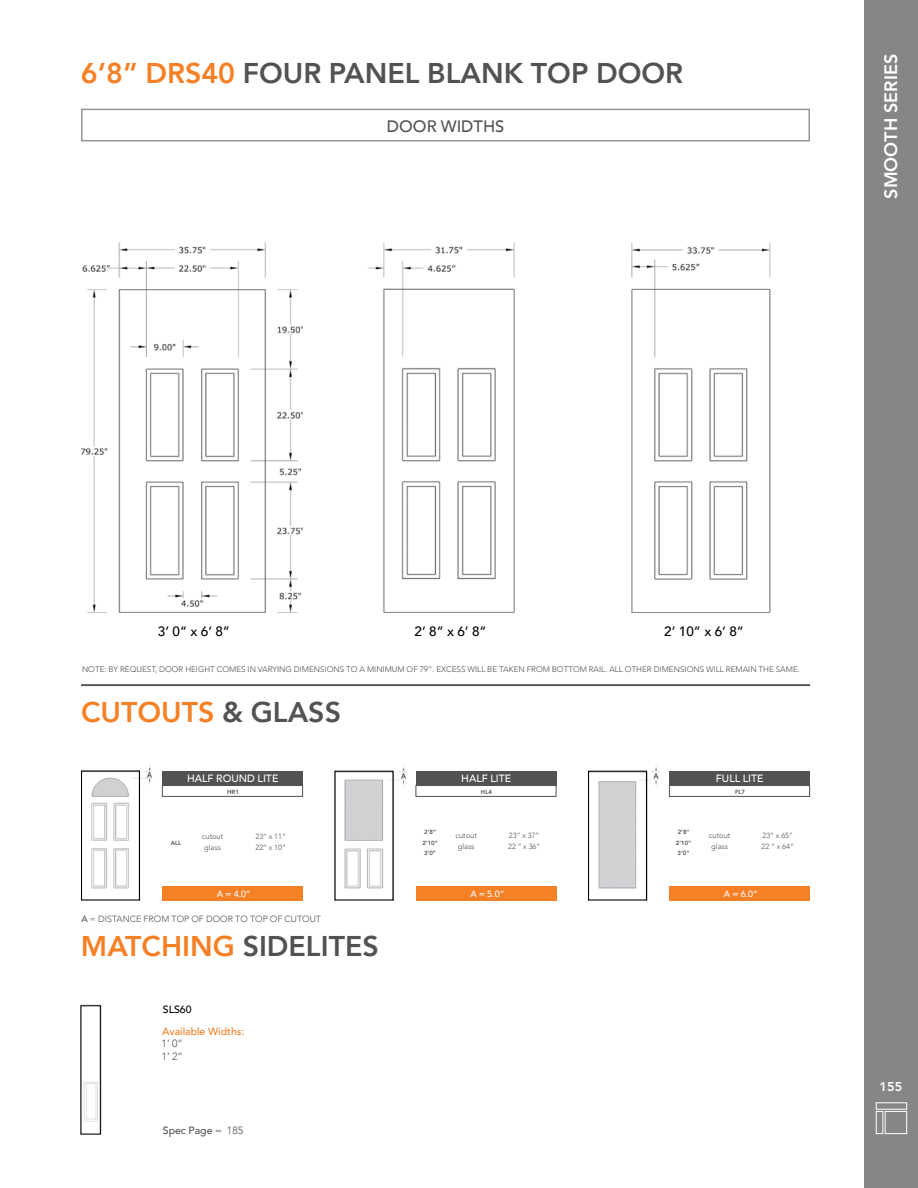
<style>
.page{position:relative;width:918px;height:1188px;background:#fff}
.page>*{position:absolute;margin:0;border:0;box-sizing:border-box;transform-origin:0 0}
.t1{font:800 28.5px "Avenir";color:#515254}
.t2{font:800 28.5px "Avenir";color:#f58025}
.t3{font:800 18px "Avenir";color:#fff}
.t4{font:500 16.5px "Avenir";color:#515254}
.t5{font:500 13.5px "Avenir";color:#000}
.t6{font:800 12.75px "Avenir";color:#fff}
.t7{font:500 10.5px "Avenir";color:#fff}
.t8{font:500 10.5px "Avenir";color:#f58025}
.t9{font:500 10.5px "Avenir";color:#515254}
.t10{font:300 10.5px/12.6px "Avenir";color:#515254}
.t11{font:500 10.5px "Avenir";color:#000}
.t12{font:300 9px "Avenir";color:#515254}
.t13{font:500 9px "Avenir";color:#fff}
.t14{font:300 8.1px "Avenir";color:#515254}
.t15{font:300 7.5px/10.5px "Avenir";color:#515254}
.t16{font:800 6px/10.5px "Avenir";color:#515254}
.s1{color:#f58025}
.s2{color:#515254}
.s3{font-weight:500}
.s4{font-weight:300}
</style>
<div class="page">
<hr style="left:81px;top:684px;width:729px;height:2px;background:#515254">
<img style="left:81px;top:242px;width:222px;height:371px">
<img style="left:631px;top:243px;width:140px;height:370px">
<img style="left:368px;top:242px;width:147px;height:371px">
<div style="left:81px;top:109px;width:729px;height:32px;border:2px solid #939598"></div>
<img style="left:81px;top:1004px;width:21px;height:130px">
<img style="left:83px;top:765px;width:69px;height:136px">
<div style="left:162px;top:771px;width:141px;height:14px;background:#515254"></div>
<div style="left:162px;top:886px;width:141px;height:15px;background:#f58025"></div>
<div style="left:162px;top:785px;width:141px;height:12px;border:1px solid #515254"></div>
<img style="left:335px;top:765px;width:81px;height:136px">
<div style="left:416px;top:771px;width:140px;height:14px;background:#515254"></div>
<div style="left:416px;top:886px;width:140px;height:15px;background:#f58025"></div>
<div style="left:416px;top:785px;width:140px;height:12px;border:1px solid #515254"></div>
<img style="left:588px;top:766px;width:71px;height:135px">
<div style="left:669px;top:771px;width:141px;height:14px;background:#515254"></div>
<div style="left:669px;top:886px;width:141px;height:15px;background:#f58025"></div>
<div style="left:669px;top:785px;width:141px;height:12px;border:1px solid #515254"></div>
<div style="left:81px;top:770px;width:59px;height:131px;border:1px solid #000"></div>
<div style="left:588px;top:771px;width:59px;height:130px;border:1px solid #000"></div>
<div style="left:80px;top:1005px;width:21px;height:130px;border:1px solid #000"></div>
<div style="left:864px;top:0;width:54px;height:1188px;background:#858687"></div>
<svg style="left:876px;top:1102px;width:31px;height:32px"></svg>
<h1 class="t1" style="left:81px;top:50px;width:604px"><span class="s1">6’8” DRS40</span> FOUR PANEL BLANK TOP DOOR</h1>
<h3 class="t4" style="left:387px;top:112px;width:119px">DOOR WIDTHS</h3>
<h2 class="t3" style="left:877px;top:199px;width:146px;rotate:-90deg">SMOOTH SERIES</h2>
<h3 class="t5" style="left:158px;top:619px;width:74px">3’ 0” x 6’ 8”</h3>
<h3 class="t5" style="left:415px;top:619px;width:74px">2’ 8” x 6’ 8”</h3>
<h3 class="t5" style="left:664px;top:619px;width:81px">2’ 10” x 6’ 8”</h3>
<p class="t14" style="left:82px;top:665px;width:719px">NOTE: BY REQUEST, DOOR HEIGHT COMES IN VARYING DIMENSIONS TO A MINIMUM OF 79”. EXCESS WILL BE TAKEN FROM BOTTOM RAIL. ALL OTHER DIMENSIONS WILL REMAIN THE SAME.</p>
<h1 class="t2" style="left:81px;top:690px;width:262px">CUTOUTS <span class="s2">&amp; GLASS</span></h1>
<p class="t7" style="left:187px;top:769px;width:93px">HALF ROUND LITE</p>
<p class="t16" style="left:171px;top:837px;width:12px">ALL</p>
<p class="t16" style="left:227px;top:787px;width:13px">HR1</p>
<p class="t15" style="left:202px;top:831px;width:23px;text-align:center">cutout glass</p>
<p class="t15" style="left:255px;top:831px;width:32px">23” x 11”<br>22” x 10”</p>
<p class="t13" style="left:217px;top:886px;width:36px">A = 4.0”</p>
<p class="t12" style="left:82px;top:914px;width:241px"><span class="s3">A</span> = DISTANCE FROM TOP OF DOOR TO TOP OF CUTOUT</p>
<h1 class="t1" style="left:81px;top:923px;width:299px"><span class="s1">MATCHING</span> SIDELITES</h1>
<p class="t11" style="left:163px;top:1001px;width:30px">SLS60</p>
<p class="t8" style="left:162px;top:1022px;width:84px">Available Widths:</p>
<p class="t10" style="left:162px;top:1037px;width:23px">1’ 0”<br>1’ 2”</p>
<p class="t9" style="left:163px;top:1121px;width:82px">Spec Page <span class="s4">= 185</span></p>
<p class="t16" style="left:422px;top:827px;width:17px">2’8”<br>2’10”<br>3’0”</p>
<p class="t7" style="left:461px;top:769px;width:52px">HALF LITE</p>
<p class="t16" style="left:481px;top:787px;width:13px">HL4</p>
<p class="t15" style="left:455px;top:830px;width:23px;text-align:center">cutout glass</p>
<p class="t15" style="left:508px;top:830px;width:34px">23” x 37”<br>22 ” x 36”</p>
<p class="t13" style="left:470px;top:886px;width:36px">A = 5.0”</p>
<p class="t16" style="left:676px;top:827px;width:17px">2’8”<br>2’10”<br>3’0”</p>
<p class="t7" style="left:716px;top:769px;width:49px">FULL LITE</p>
<p class="t16" style="left:735px;top:787px;width:12px">FL7</p>
<p class="t15" style="left:709px;top:830px;width:23px;text-align:center">cutout glass</p>
<p class="t15" style="left:762px;top:830px;width:34px">23” x 65”<br>22 ” x 64”</p>
<p class="t13" style="left:724px;top:886px;width:36px">A = 6.0”</p>
<h3 class="t6" style="left:880px;top:1076px;width:24px">155</h3>
</div>
